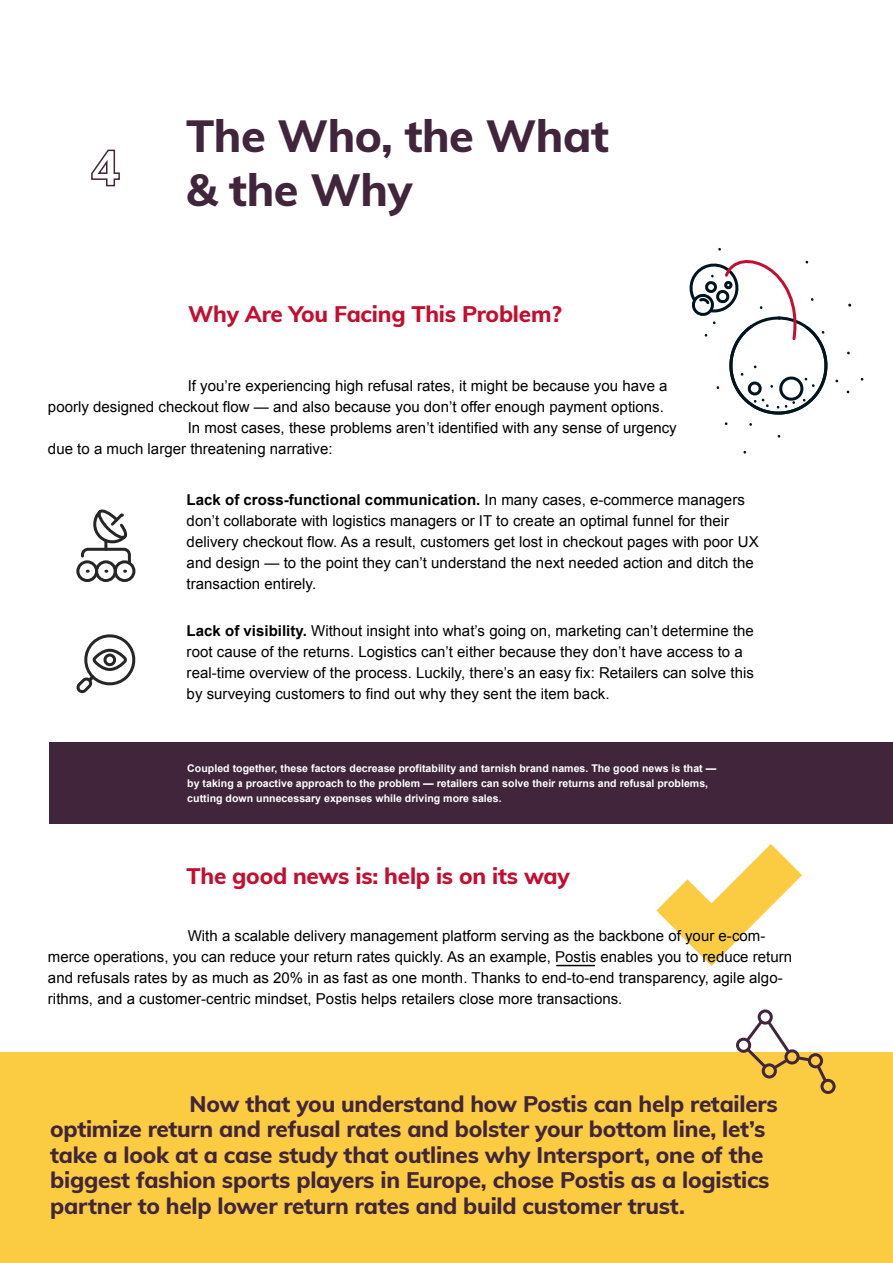
<style>
.page{position:relative;width:893px;height:1263px;background:#fff}
.page>*{position:absolute;margin:0;border:0;box-sizing:border-box;transform-origin:0 0}
.t1{font:800 45px/54px "Muli";letter-spacing:-.01em;color:#40253b}
.t2{font:800 22.5px/25.5px "Muli";letter-spacing:-.01em;color:#40253b}
.t3{font:800 22.5px "Muli";letter-spacing:-.01em;color:#c50e2f}
.t4{font:15px/21px "Arial";color:#000}
.t5{font:700 10.5px/14.9px "Arial";color:#fff}
.s1{font-weight:700}
</style>
<div class="page">
<div style="left:49px;top:743px;width:843px;height:81px;background:#40253b"></div>
<svg style="left:656px;top:844px;width:146px;height:122px"></svg>
<svg style="left:76px;top:634px;width:60px;height:60px"></svg>
<div style="left:103px;top:653px;width:13px;height:13px;border:3px solid #262626;border-radius:50%"></div>
<div style="left:76px;top:560px;width:22px;height:22px;border:3px solid #262626;border-radius:50%"></div>
<div style="left:95px;top:560px;width:22px;height:22px;border:3px solid #262626;border-radius:50%"></div>
<div style="left:114px;top:560px;width:21px;height:22px;border:3px solid #262626;border-radius:50%"></div>
<svg style="left:79px;top:509px;width:53px;height:64px"></svg>
<svg style="left:848px;top:303px;width:4px;height:4px"></svg>
<svg style="left:846px;top:390px;width:4px;height:4px"></svg>
<svg style="left:777px;top:434px;width:4px;height:4px"></svg>
<svg style="left:689px;top:247px;width:150px;height:179px"></svg>
<div style="left:0;top:1052px;width:893px;height:211px;background:#fbcc42"></div>
<svg style="left:91px;top:149px;width:29px;height:38px"></svg>
<div style="left:758px;top:1009px;width:15px;height:15px;border:3px solid #40253b;border-radius:50%"></div>
<div style="left:736px;top:1038px;width:15px;height:15px;border:3px solid #40253b;border-radius:50%"></div>
<div style="left:820px;top:1079px;width:16px;height:15px;border:3px solid #40253b;border-radius:50%"></div>
<svg style="left:743px;top:1018px;width:86px;height:66px"></svg>
<hr style="left:556px;top:965px;width:39px;height:1px;background:#000">
<h1 class="t1" style="left:186px;top:107px;width:424px">The Who, the What &amp; the Why</h1>
<h2 class="t3" style="left:188px;top:297px;width:375px">Why Are You Facing This Problem?</h2>
<p class="t4" style="left:188px;top:375px;width:481px">If you’re experiencing high refusal rates, it might be because you have a</p>
<p class="t4" style="left:48px;top:396px;width:618px">poorly designed checkout flow — and also because you don’t offer enough payment options.</p>
<p class="t4" style="left:188px;top:417px;width:491px">In most cases, these problems aren’t identified with any sense of urgency</p>
<p class="t4" style="left:48px;top:438px;width:286px">due to a much larger threatening narrative:</p>
<p class="t4" style="left:187px;top:490px;width:573px"><span class="s1">Lack of cross-functional communication.</span> In many cases, e-commerce managers don’t collaborate with logistics managers or IT to create an optimal funnel for their delivery checkout flow. As a result, customers get lost in checkout pages with poor UX and design — to the point they can’t understand the next needed action and ditch the transaction entirely.</p>
<p class="t4" style="left:187px;top:621px;width:569px"><span class="s1">Lack of visibility.</span> Without insight into what’s going on, marketing can’t determine the root cause of the returns. Logistics can’t either because they don’t have access to a real-time overview of the process. Luckily, there’s an easy fix: Retailers can solve this by surveying customers to find out why they sent the item back.</p>
<p class="t5" style="left:187px;top:761px;width:531px">Coupled together, these factors decrease profitability and tarnish brand names. The good news is that — by taking a proactive approach to the problem — retailers can solve their returns and refusal problems, cutting down unnecessary expenses while driving more sales.</p>
<h2 class="t3" style="left:187px;top:860px;width:385px">The good news is: help is on its way</h2>
<p class="t4" style="left:48px;top:925px;width:746px;text-indent:140px">With a scalable delivery management platform serving as the backbone of your e-com&shy;merce operations, you can reduce your return rates quickly. As an example, Postis enables you to reduce return and refusals rates by as much as 20% in as fast as one month. Thanks to end-to-end transparency, agile algo&shy;rithms, and a customer-centric mindset, Postis helps retailers close more transactions.</p>
<p class="t2" style="left:50px;top:1090px;width:729px;text-indent:139px">Now that you understand how Postis can help retailers optimize return and refusal rates and bolster your bottom line, let’s take a look at a case study that outlines why Intersport, one of the biggest fashion sports players in Europe, chose Postis as a logistics partner to help lower return rates and build customer trust.</p>
</div>
